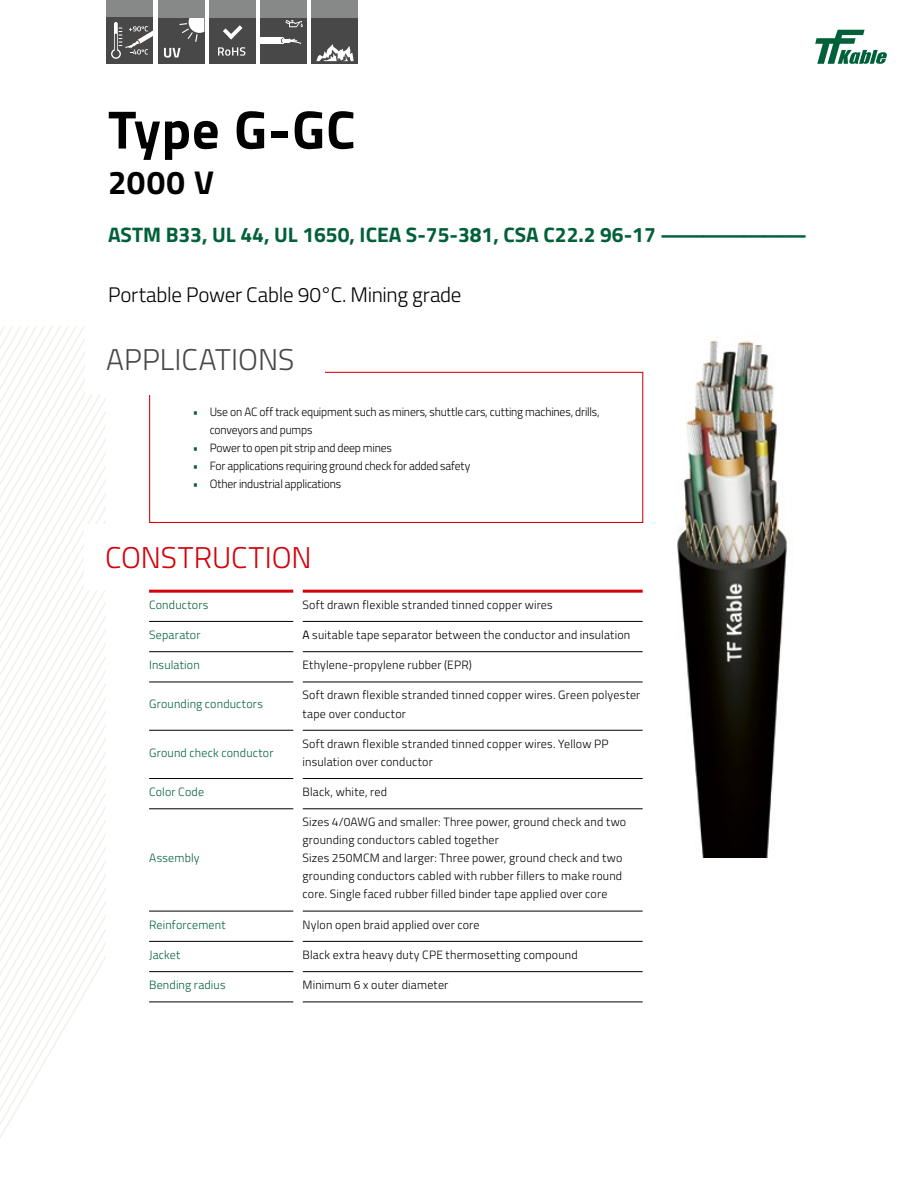
<style>
.page{position:relative;width:919px;height:1191px;background:#fff}
.page>*{position:absolute;margin:0;border:0;box-sizing:border-box;transform-origin:0 0}
.t1{font:700 54px "Titillium";letter-spacing:.015em;color:#000}
.t2{font:700 33px "Titillium";color:#000}
.t3{font:300 30px "Titillium";color:#474847}
.t4{font:300 30px "Titillium";color:#d4000a}
.t5{font:700 21px "Titillium";color:#006039}
.t6{font:300 21px "Titillium";letter-spacing:-.015em;color:#000}
.t7{font:300 12px/18px "Titillium";letter-spacing:.015em;color:#000}
.t8{font:300 12px/18px "Titillium";letter-spacing:-.015em;color:#000}
.t9{font:300 12px "Titillium";letter-spacing:.015em;color:#006039}
.s1{color:#006039}
.s2{font-weight:400}
</style>
<div class="page">
<svg style="left:0;top:326px;width:106px;height:813px"></svg>
<svg style="left:815px;top:30px;width:71px;height:34px"></svg>
<div style="left:149px;top:372px;width:494px;height:151px;border:1px solid #d4000a"></div>
<div style="left:85px;top:326px;width:239px;height:68px;background:#fff"></div>
<div style="left:84px;top:524px;width:249px;height:65px;background:#fff"></div>
<hr style="left:149px;top:621px;width:144px;height:1px;background:#000">
<hr style="left:302px;top:621px;width:340px;height:1px;background:#000">
<hr style="left:149px;top:651px;width:144px;height:1px;background:#000">
<hr style="left:302px;top:651px;width:340px;height:1px;background:#000">
<hr style="left:149px;top:681px;width:144px;height:1px;background:#000">
<hr style="left:302px;top:681px;width:340px;height:1px;background:#000">
<hr style="left:149px;top:730px;width:144px;height:1px;background:#000">
<hr style="left:302px;top:730px;width:340px;height:1px;background:#000">
<hr style="left:149px;top:778px;width:144px;height:1px;background:#000">
<hr style="left:302px;top:778px;width:340px;height:1px;background:#000">
<hr style="left:149px;top:808px;width:144px;height:1px;background:#000">
<hr style="left:302px;top:808px;width:340px;height:1px;background:#000">
<hr style="left:149px;top:910px;width:144px;height:1px;background:#000">
<hr style="left:302px;top:910px;width:340px;height:1px;background:#000">
<hr style="left:149px;top:941px;width:144px;height:1px;background:#000">
<hr style="left:302px;top:941px;width:340px;height:1px;background:#000">
<hr style="left:149px;top:971px;width:144px;height:1px;background:#000">
<hr style="left:302px;top:971px;width:340px;height:1px;background:#000">
<hr style="left:149px;top:1001px;width:144px;height:1px;background:#000">
<hr style="left:302px;top:1001px;width:340px;height:1px;background:#000">
<hr style="left:149px;top:589px;width:144px;height:3px;background:#d4000a">
<hr style="left:302px;top:589px;width:340px;height:3px;background:#d4000a">
<div style="left:106px;top:0;width:47px;height:22px;background:#878988"></div>
<div style="left:106px;top:17px;width:47px;height:47px;background:#474847"></div>
<svg style="left:111px;top:22px;width:42px;height:37px"></svg>
<div style="left:158px;top:17px;width:46px;height:47px;background:#474847"></div>
<svg style="left:164px;top:17px;width:40px;height:41px"></svg>
<div style="left:158px;top:0;width:46px;height:17px;background:#878988"></div>
<div style="left:209px;top:17px;width:46px;height:47px;background:#474847"></div>
<svg style="left:218px;top:47px;width:27px;height:9px"></svg>
<svg style="left:223px;top:25px;width:19px;height:14px"></svg>
<div style="left:209px;top:0;width:46px;height:17px;background:#878988"></div>
<div style="left:260px;top:17px;width:46px;height:47px;background:#474847"></div>
<div style="left:260px;top:38px;width:23px;height:6px;background:#fff"></div>
<svg style="left:281px;top:38px;width:20px;height:6px"></svg>
<svg style="left:285px;top:20px;width:18px;height:7px"></svg>
<div style="left:260px;top:0;width:46px;height:17px;background:#878988"></div>
<img style="left:677px;top:340px;width:110px;height:518px">
<div style="left:311px;top:17px;width:46px;height:47px;background:#474847"></div>
<svg style="left:316px;top:44px;width:37px;height:17px"></svg>
<div style="left:311px;top:0;width:46px;height:17px;background:#878988"></div>
<h1 class="t1" style="left:108px;top:88px;width:249px">Type G-GC</h1>
<h2 class="t2" style="left:108px;top:157px;width:107px">2000 V</h2>
<h3 class="t5" style="left:108px;top:218px;width:700px">ASTM B33, UL 44, UL 1650, ICEA S-75-381, CSA C22.2 96-17 ———————</h3>
<h3 class="t6" style="left:108px;top:279px;width:355px">Portable Power Cable 90°C. Mining grade</h3>
<h3 class="t3" style="left:106px;top:338px;width:189px">APPLICATIONS</h3>
<p class="t8" style="left:210px;top:402px;width:391px;text-indent:-17px"><span class="s1">•</span> Use on AC off track equipment such as miners, shuttle cars, cutting machines, drills, conveyors and pumps</p>
<p class="t8" style="left:193px;top:438px;width:201px"><span class="s1">•</span> Power to open pit strip and deep mines</p>
<p class="t8" style="left:193px;top:456px;width:279px"><span class="s1">•</span> For applications requiring ground check for added safety</p>
<p class="t8" style="left:193px;top:474px;width:150px"><span class="s1">•</span> Other industrial applications</p>
<h3 class="t4" style="left:105px;top:536px;width:208px">CONSTRUCTION</h3>
<p class="t9" style="left:149px;top:596px;width:61px">Conductors</p>
<p class="t7" style="left:302px;top:595px;width:252px">Soft drawn flexible stranded tinned copper wires</p>
<p class="t9" style="left:149px;top:626px;width:53px">Separator</p>
<p class="t7" style="left:302px;top:625px;width:329px"><span class="s2">A</span> suitable tape separator between the conductor and insulation</p>
<p class="t9" style="left:149px;top:656px;width:52px">Insulation</p>
<p class="t7" style="left:302px;top:655px;width:171px">Ethylene-propylene rubber (EPR)</p>
<p class="t9" style="left:149px;top:695px;width:115px">Grounding conductors</p>
<p class="t7" style="left:302px;top:685px;width:339px">Soft drawn flexible stranded tinned copper wires. Green polyester tape over conductor</p>
<p class="t9" style="left:149px;top:744px;width:126px">Ground check conductor</p>
<p class="t7" style="left:302px;top:734px;width:307px">Soft drawn flexible stranded tinned copper wires. Yellow PP insulation over conductor</p>
<p class="t9" style="left:149px;top:783px;width:56px">Color Code</p>
<p class="t7" style="left:302px;top:782px;width:86px">Black, white, red</p>
<p class="t9" style="left:149px;top:849px;width:52px">Assembly</p>
<p class="t7" style="left:302px;top:812px;width:325px">Sizes 4/0AWG and smaller: Three power, ground check and two grounding conductors cabled together<br>Sizes 250MCM and larger: Three power, ground check and two grounding conductors cabled with rubber fillers to make round core. Single faced rubber filled binder tape applied over core</p>
<p class="t9" style="left:149px;top:915px;width:78px">Reinforcement</p>
<p class="t7" style="left:302px;top:915px;width:178px">Nylon open braid applied over core</p>
<p class="t9" style="left:149px;top:946px;width:33px">Jacket</p>
<p class="t7" style="left:302px;top:945px;width:277px">Black extra heavy duty CPE thermosetting compound</p>
<p class="t9" style="left:149px;top:976px;width:78px">Bending radius</p>
<p class="t7" style="left:302px;top:975px;width:147px">Minimum 6 x outer diameter</p>
</div>
